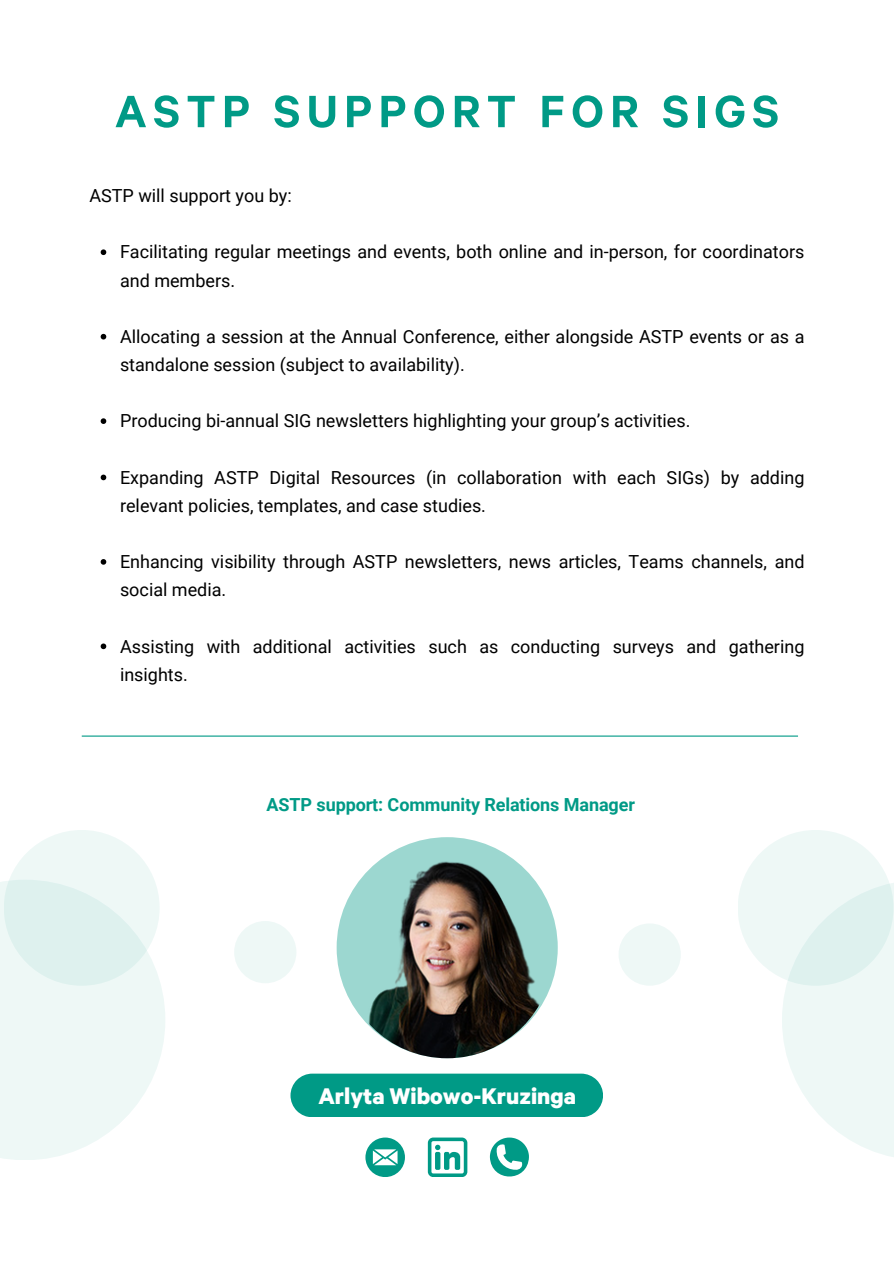
<style>
.page{position:relative;width:894px;height:1264px;background:#fff}
.page>*{position:absolute;margin:0;border:0;box-sizing:border-box;transform-origin:0 0}
.t1{font:600 51px "Calibre";letter-spacing:.12em;color:#009a86}
.t2{font:700 25.5px "Calibre";color:#fff}
.t3{font:18px/28.2px "Roboto";color:#000}
.t4{font:700 18px "Roboto";letter-spacing:-.005em;color:#009a86}
</style>
<div class="page">
<svg style="left:336px;top:837px;width:221px;height:221px;background:#a0d7d0"></svg>
<img style="left:341px;top:846px;width:212px;height:212px;border-radius:50%">
<div style="left:290px;top:1073px;width:312px;height:44px;background:#009a86"></div>
<div style="left:365px;top:1137px;width:40px;height:39px;background:#009a86;border-radius:20px"></div>
<svg style="left:373px;top:1149px;width:24px;height:16px"></svg>
<svg style="left:427px;top:1137px;width:40px;height:39px"></svg>
<svg style="left:490px;top:1137px;width:39px;height:40px"></svg>
<svg style="left:101px;top:249px;width:5px;height:6px"></svg>
<svg style="left:101px;top:334px;width:5px;height:5px"></svg>
<svg style="left:101px;top:418px;width:5px;height:6px"></svg>
<svg style="left:101px;top:474px;width:5px;height:6px"></svg>
<svg style="left:101px;top:559px;width:5px;height:5px"></svg>
<svg style="left:101px;top:643px;width:5px;height:6px"></svg>
<hr style="left:82px;top:735px;width:715px;height:1px;background:#009a86">
<div style="left:781px;top:879px;width:112px;height:281px;background:linear-gradient(to right,#f7fbfb,#ecf7f5)"></div>
<div style="left:737px;top:830px;width:156px;height:155px;background:linear-gradient(to right,#f1f9f8,#e1f2ef);border-radius:50%"></div>
<div style="left:618px;top:923px;width:62px;height:62px;background:#eef8f6;border-radius:50%"></div>
<div style="left:0;top:879px;width:165px;height:281px;background:linear-gradient(to right,#ecf7f5,#f5fbfa)"></div>
<div style="left:4px;top:830px;width:156px;height:155px;background:linear-gradient(to right,#dff1ee,#ecf7f5);border-radius:50%"></div>
<div style="left:234px;top:921px;width:62px;height:62px;background:#eef8f6;border-radius:50%"></div>
<p class="t1" style="left:115px;top:94px;width:665px">ASTP SUPPORT FOR SIGS</p>
<p class="t3" style="left:89px;top:182px;width:204px">ASTP will support you by:</p>
<p class="t3" style="left:120px;top:238px;width:685px">Facilitating regular meetings and events, both online and in-person, for coordinators and members.</p>
<p class="t3" style="left:120px;top:322px;width:685px">Allocating a session at the Annual Conference, either alongside ASTP events or as a standalone session (subject to availability).</p>
<p class="t3" style="left:120px;top:407px;width:571px">Producing bi-annual SIG newsletters highlighting your group’s activities.</p>
<p class="t3" style="left:120px;top:463px;width:685px">Expanding ASTP Digital Resources (in collaboration with each SIGs) by adding relevant policies, templates, and case studies.</p>
<p class="t3" style="left:120px;top:548px;width:685px">Enhancing visibility through ASTP newsletters, news articles, Teams channels, and social media.</p>
<p class="t3" style="left:120px;top:632px;width:685px">Assisting with additional activities such as conducting surveys and gathering insights.</p>
<p class="t4" style="left:266px;top:793px;width:370px">ASTP support: Community Relations Manager</p>
<h3 class="t2" style="left:318px;top:1087px;width:259px">Arlyta Wibowo-Kruzinga</h3>
</div>
